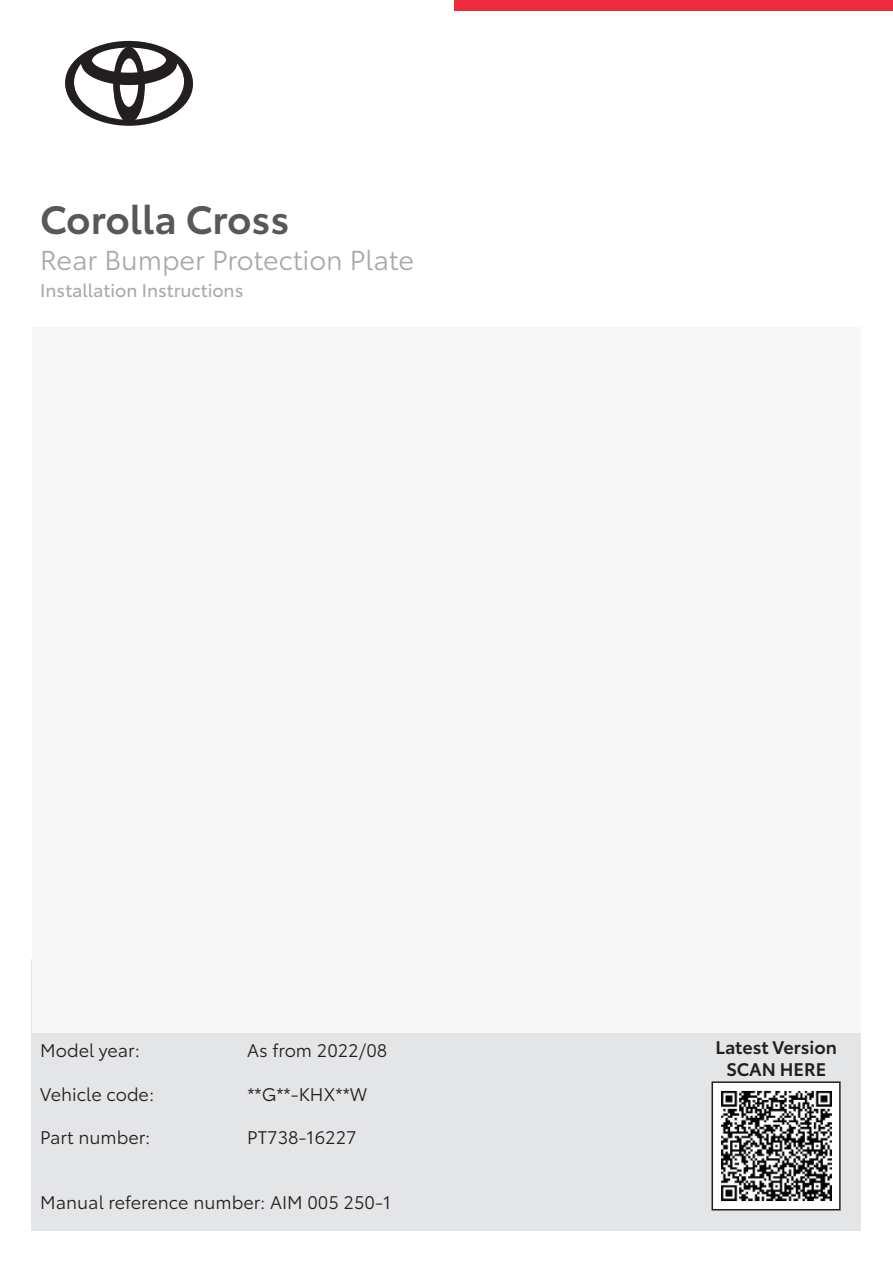
<style>
.page{position:relative;width:893px;height:1263px;background:#fff}
.page>*{position:absolute;margin:0;border:0;box-sizing:border-box;transform-origin:0 0}
.t1{font:600 39px "Toyota Type";color:#57585a}
.t2{font:27px "Toyota Type";color:#a8a9ad}
.t3{font:18px "Toyota Type";color:#231f20}
.t4{font:18px "Toyota Type";color:#a8a9ad}
.t5{font:600 18px/21.6px "Toyota Type";color:#231f20;text-align:center}
</style>
<div class="page">
<div style="left:454px;top:0;width:439px;height:11px;background:#ee2b3d"></div>
<div style="left:32px;top:960px;width:829px;height:271px;background:#e4e5e7"></div>
<div style="left:33px;top:328px;width:828px;height:705px;background:#f7f7f8"></div>
<svg style="left:65px;top:41px;width:128px;height:85px"></svg>
<img style="left:714px;top:1084px;width:123px;height:124px">
<div style="left:711px;top:1081px;width:129px;height:130px;border:2px solid #231f20"></div>
<h1 class="t1" style="left:40px;top:201px;width:251px">Corolla Cross</h1>
<h2 class="t2" style="left:40px;top:247px;width:375px">Rear Bumper Protection Plate</h2>
<p class="t4" style="left:40px;top:282px;width:205px">Installation Instructions</p>
<p class="t3" style="left:40px;top:1043px;width:101px">Model year:</p>
<p class="t3" style="left:247px;top:1043px;width:142px">As from 2022/08</p>
<p class="t3" style="left:40px;top:1086px;width:115px">Vehicle code:</p>
<p class="t3" style="left:247px;top:1086px;width:122px">**G**-KHX**W</p>
<p class="t3" style="left:40px;top:1129px;width:112px">Part number:</p>
<p class="t3" style="left:247px;top:1129px;width:111px">PT738-16227</p>
<p class="t3" style="left:40px;top:1194px;width:352px">Manual reference number: AIM 005 250-1</p>
<p class="t5" style="left:715px;top:1038px;width:123px">Latest Version<br>SCAN HERE</p>
</div>
